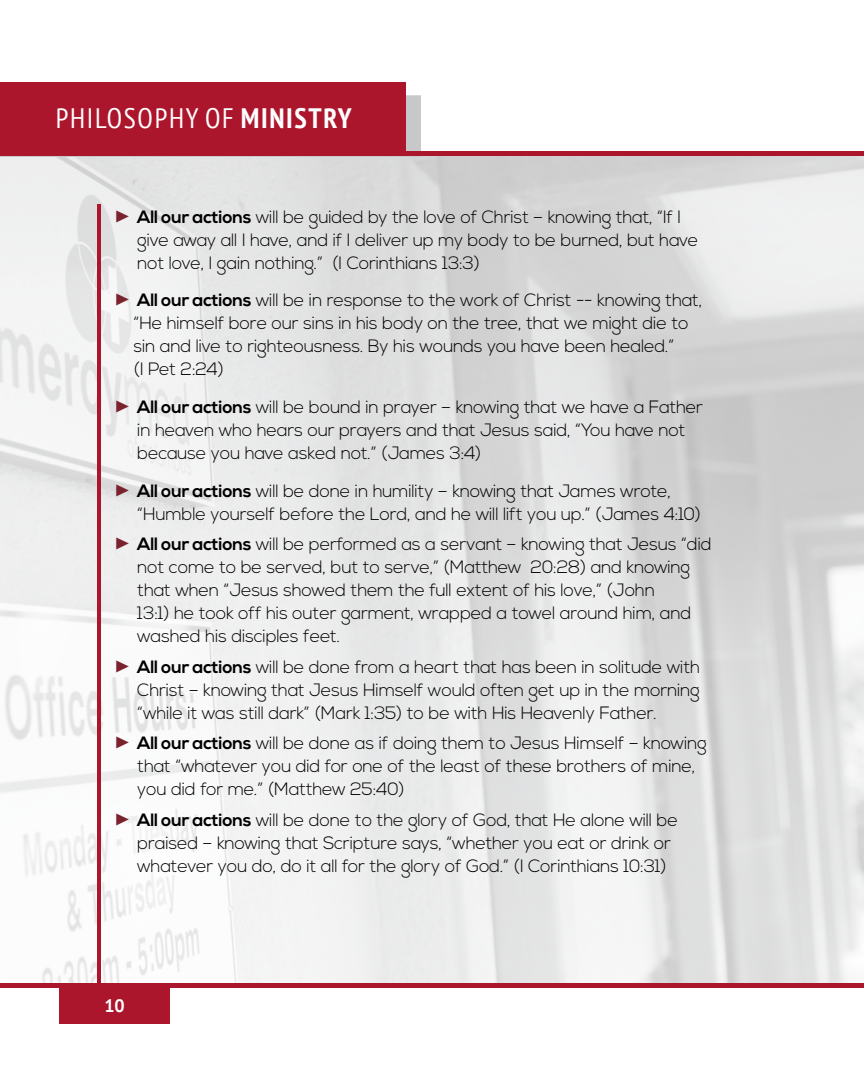
<style>
.page{position:relative;width:864px;height:1080px;background:#fff}
.page>*{position:absolute;margin:0;border:0;box-sizing:border-box;transform-origin:0 0}
.t1{font:condensed 28.05px "PT Sans";letter-spacing:.06em;color:#fff}
.t2{font:700 18px "PT Sans";color:#fff}
.t3{font:300 17.85px/23px "Nexa";letter-spacing:-.015em;color:#000}
.s1{font-weight:700}
.s2{font-family:"Minion Pro";font-weight:400;font-size:25.5px;color:#7a232e}
</style>
<div class="page">
<div style="left:59px;top:988px;width:111px;height:35px;background:#ac162c"></div>
<img style="left:0;top:156px;width:864px;height:827px">
<div style="left:0;top:97px;width:421px;height:60px;background:#c7c8ca"></div>
<div style="left:0;top:82px;width:405px;height:73px;background:#ac162c"></div>
<div style="left:0;top:151px;width:864px;height:5px;background:#ac162c"></div>
<div style="left:0;top:983px;width:864px;height:5px;background:#ac162c"></div>
<hr style="left:97px;top:204px;width:4px;height:784px;background:#ac162c">
<h1 class="t1" style="left:56px;top:100px;width:297px">PHILOSOPHY OF <span class="s1">MINISTRY</span></h1>
<p class="t3" style="left:137px;top:206px;width:563px;text-indent:-23px"><span class="s2">▶</span> <span class="s1">All our actions</span> will be guided by the love of Christ – knowing that, “If I give away all I have, and if I deliver up my body to be burned, but have not love, I gain nothing.” (I Corinthians 13:3)</p>
<p class="t3" style="left:133px;top:290px;width:570px;text-indent:-19px"><span class="s2">▶</span> <span class="s1">All our actions</span> will be in response to the work of Christ -- knowing that, “He himself bore our sins in his body on the tree, that we might die to sin and live to righteousness. By his wounds you have been healed.”<br>(I Pet 2:24)</p>
<p class="t3" style="left:137px;top:396px;width:567px;text-indent:-23px"><span class="s2">▶</span> <span class="s1">All our actions</span> will be bound in prayer – knowing that we have a Father in heaven who hears our prayers and that Jesus said, “You have not because you have asked not.” (James 3:4)</p>
<p class="t3" style="left:137px;top:480px;width:565px;text-indent:-23px"><span class="s2">▶</span> <span class="s1">All our actions</span> will be done in humility – knowing that James wrote, “Humble yourself before the Lord, and he will lift you up.” (James 4:10)</p>
<p class="t3" style="left:137px;top:533px;width:576px;text-indent:-23px"><span class="s2">▶</span> <span class="s1">All our actions</span> will be performed as a servant – knowing that Jesus “did not come to be served, but to serve,” (Matthew 20:28) and knowing that when “Jesus showed them the full extent of his love,” (John<br>13:1) he took off his outer garment, wrapped a towel around him, and washed his disciples feet.</p>
<p class="t3" style="left:137px;top:656px;width:564px;text-align:justify;text-indent:-23px"><span class="s2">▶</span> <span class="s1">All our actions</span> will be done from a heart that has been in solitude with Christ – knowing that Jesus Himself would often get up in the morning “while it was still dark” (Mark 1:35) to be with His Heavenly Father.</p>
<p class="t3" style="left:137px;top:732px;width:571px;text-indent:-23px"><span class="s2">▶</span> <span class="s1">All our actions</span> will be done as if doing them to Jesus Himself – knowing that “whatever you did for one of the least of these brothers of mine, you did for me.” (Matthew 25:40)</p>
<p class="t3" style="left:137px;top:809px;width:542px;text-indent:-23px"><span class="s2">▶</span> <span class="s1">All our actions</span> will be done to the glory of God, that He alone will be praised – knowing that Scripture says, “whether you eat or drink or whatever you do, do it all for the glory of God.” (I Corinthians 10:31)</p>
<p class="t2" style="left:104px;top:994px;width:22px">10</p>
</div>
